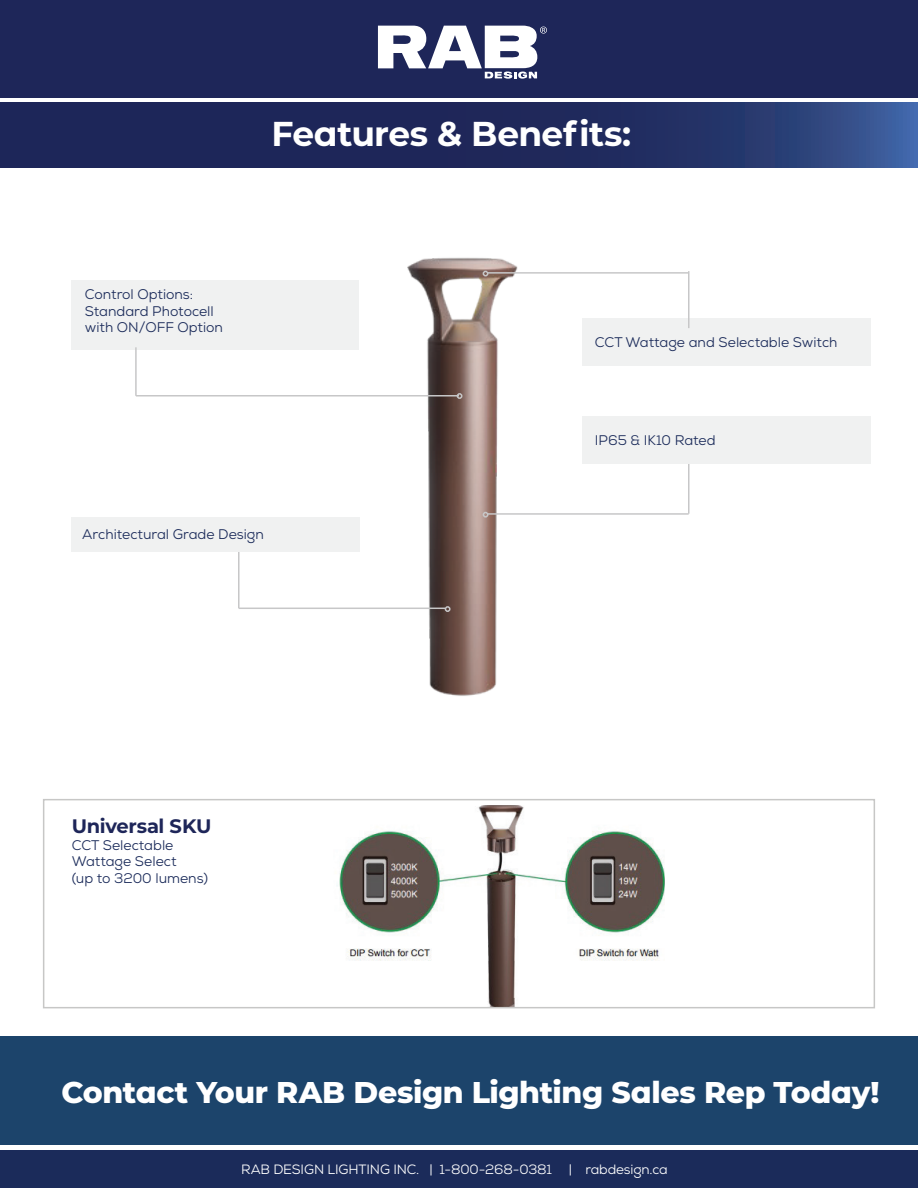
<style>
.page{position:relative;width:918px;height:1188px;background:#fff}
.page>*{position:absolute;margin:0;border:0;box-sizing:border-box;transform-origin:0 0}
.t1{font:700 34.5px "Montserrat";letter-spacing:-.015em;color:#fff}
.t2{font:800 30px "Montserrat";letter-spacing:-.01em;color:#fff}
.t3{font:700 19.5px "Montserrat";letter-spacing:-.015em;color:#1e2659}
.t4{font:13.95px/16.5px "Nexa";color:#1b2b5a}
.t5{font:13.5px "Nexa";letter-spacing:-.01em;color:#fff}
</style>
<div class="page">
<img style="left:337px;top:806px;width:328px;height:199px">
<div style="left:71px;top:517px;width:289px;height:35px;background:#f0f1f1"></div>
<svg style="left:0;top:103px;width:918px;height:64px;background:#222f63"></svg>
<div style="left:0;top:0;width:918px;height:97px;background:#1e2659"></div>
<div style="left:0;top:1150px;width:918px;height:38px;background:#1b2b5a"></div>
<div style="left:0;top:1036px;width:918px;height:109px;background:#1c446b"></div>
<svg style="left:378px;top:26px;width:169px;height:53px"></svg>
<div style="left:43px;top:799px;width:832px;height:209px;border:2px solid #c7c7c6"></div>
<div style="left:72px;top:280px;width:287px;height:70px;background:#f0f1f1"></div>
<div style="left:582px;top:416px;width:289px;height:47px;background:#f0f1f1"></div>
<div style="left:582px;top:318px;width:289px;height:47px;background:#f0f1f1"></div>
<img style="left:238px;top:257px;width:476px;height:439px">
<svg style="left:457px;top:393px;width:6px;height:6px"></svg>
<hr style="left:135px;top:347px;width:2px;height:49px;background:#c7c7c8">
<svg style="left:483px;top:512px;width:5px;height:6px"></svg>
<hr style="left:487px;top:513px;width:202px;height:2px;background:#c7c7c8">
<hr style="left:688px;top:271px;width:2px;height:57px;background:#c7c7c8">
<svg style="left:483px;top:271px;width:5px;height:6px"></svg>
<hr style="left:487px;top:272px;width:202px;height:2px;background:#c7c7c8">
<hr style="left:136px;top:395px;width:323px;height:2px;background:#c7c7c8">
<hr style="left:239px;top:608px;width:206px;height:1px;background:#c7c7c8">
<svg style="left:445px;top:606px;width:6px;height:6px"></svg>
<h1 class="t1" style="left:271px;top:109px;width:361px">Features &amp; Benefits:</h1>
<p class="t4" style="left:85px;top:286px;width:140px">Control Options:<br>Standard Photocell with ON/OFF Option</p>
<p class="t4" style="left:82px;top:526px;width:183px">Architectural Grade Design</p>
<p class="t4" style="left:595px;top:334px;width:244px">CCT Wattage and Selectable Switch</p>
<p class="t4" style="left:595px;top:432px;width:122px">IP65 &amp; IK10 Rated</p>
<h3 class="t3" style="left:72px;top:812px;width:141px">Universal SKU</h3>
<p class="t4" style="left:72px;top:837px;width:138px">CCT Selectable<br>Wattage Select<br>(up to 3200 lumens)</p>
<h2 class="t2" style="left:61px;top:1071px;width:819px">Contact Your RAB Design Lighting Sales Rep Today!</h2>
<p class="t5" style="left:241px;top:1161px;width:428px">RAB DESIGN LIGHTING INC. | 1-800-268-0381 | rabdesign.ca</p>
</div>
